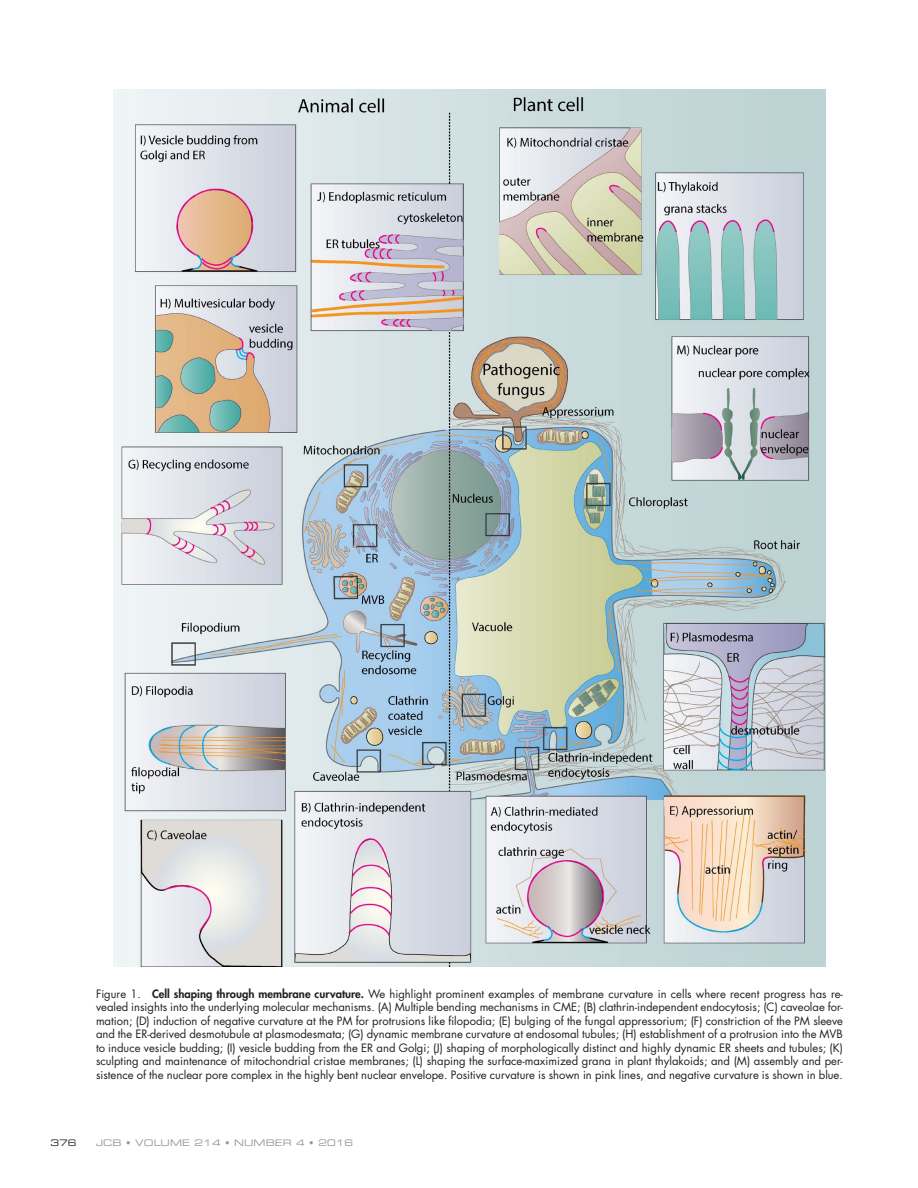
<style>
.page{position:relative;width:918px;height:1188px;background:#fff}
.page>*{position:absolute;margin:0;border:0;box-sizing:border-box;transform-origin:0 0}
.t1{font:11.25px/13.5px "Futura Std";color:#231f20;text-align:justify}
.t2{font:9px "Eurostile LT Std Ex 2";letter-spacing:.01em;color:#949698}
.t3{font:9px "Eurostile LT Std Ex 2";color:#231f20}
.s1{font-weight:800}
</style>
<div class="page">
<img style="left:114px;top:90px;width:711px;height:876px">
<p class="t1" style="left:96px;top:987px;width:749px">Figure 1. <span class="s1">Cell shaping through membrane curvature.</span> We highlight prominent examples of membrane curvature in cells where recent progress has re&shy;vealed insights into the underlying molecular mechanisms. (A) Multiple bending mechanisms in CME; (B) clathrin-independent endocytosis; (C) caveolae for&shy;mation; (D) induction of negative curvature at the PM for protrusions like filopodia; (E) bulging of the fungal appressorium; (F) constriction of the PM sleeve and the ER-derived desmotubule at plasmodesmata; (G) dynamic membrane curvature at endosomal tubules; (H) establishment of a protrusion into the MVB to induce vesicle budding; (I) vesicle budding from the ER and Golgi; (J) shaping of morphologically distinct and highly dynamic ER sheets and tubules; (K) sculpting and maintenance of mitochondrial cristae membranes; (L) shaping the surface-maximized grana in plant thylakoids; and (M) assembly and per&shy;sistence of the nuclear pore complex in the highly bent nuclear envelope. Positive curvature is shown in pink lines, and negative curvature is shown in blue.</p>
<p class="t3" style="left:50px;top:1136px;width:28px">376</p>
<p class="t2" style="left:96px;top:1136px;width:259px">JCB • VOLUME 214 • NUMBER 4 • 2016</p>
</div>
